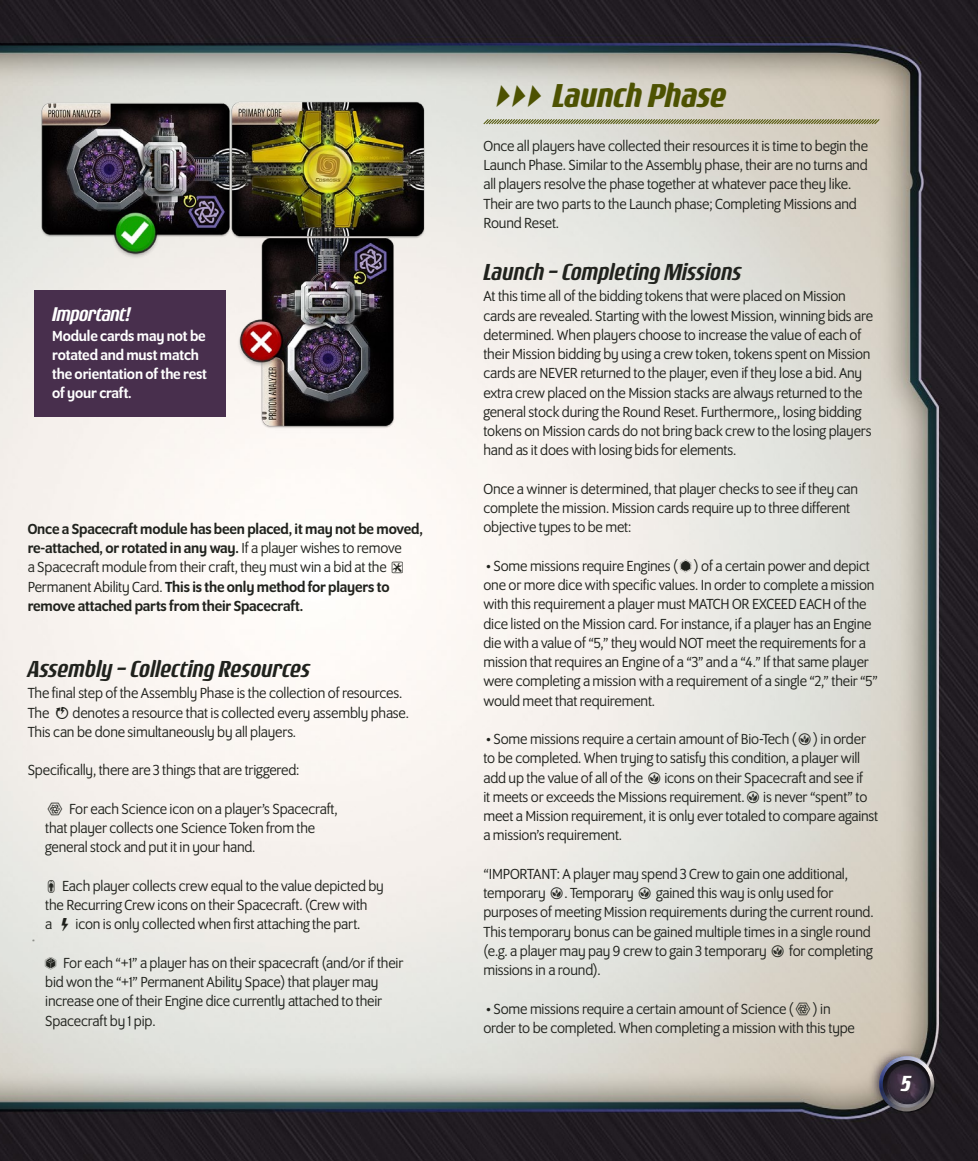
<style>
.page{position:relative;width:978px;height:1161px;background:#fff}
.page>*{position:absolute;margin:0;border:0;box-sizing:border-box;transform-origin:0 0}
.t1{font:italic 700 35px "Rogue Sans";letter-spacing:-.01em;color:#4d5202}
.t2{font:italic 500 24.5px "Rogue Sans";color:#20221d}
.t3{font:italic 700 23.1px "Rogue Sans";color:#fff;scale:.91 1}
.t4{font:italic 500 21px "Rogue Sans";letter-spacing:-.025em;color:#fff}
.t5{font:15.75px/19.2px "Program OT";letter-spacing:-.01em;color:#20221d}
.t6{font:500 15.75px/19.2px "Program OT";letter-spacing:-.01em;color:#20221d}
.t7{font:500 15.75px/19.2px "Program OT";letter-spacing:-.01em;color:#fff}
.s1{font-weight:400}
</style>
<div class="page">
<img style="left:0;top:0;width:977px;height:1161px">
<img style="left:878px;top:1056px;width:56px;height:55px">
<img style="left:882px;top:1060px;width:48px;height:47px;border-radius:24px">
<div style="left:897px;top:1074px;width:18px;height:22px;background:#20221d;opacity:.75"></div>
<svg style="left:482px;top:118px;width:398px;height:7px;background:#a8a886"></svg>
<img style="left:17px;top:40px;width:435px;height:432px">
<div style="left:35px;top:290px;width:191px;height:50px;background:#482f4d"></div>
<div style="left:35px;top:314px;width:191px;height:103px;background:#482f4d"></div>
<svg style="left:56px;top:706px;width:12px;height:12px"></svg>
<svg style="left:48px;top:802px;width:14px;height:13px"></svg>
<svg style="left:62px;top:918px;width:6px;height:13px"></svg>
<svg style="left:33px;top:939px;width:23px;height:30px"></svg>
<svg style="left:680px;top:559px;width:11px;height:13px"></svg>
<svg style="left:798px;top:733px;width:12px;height:12px"></svg>
<svg style="left:648px;top:771px;width:12px;height:13px"></svg>
<svg style="left:747px;top:791px;width:12px;height:12px"></svg>
<svg style="left:550px;top:887px;width:12px;height:12px"></svg>
<svg style="left:638px;top:887px;width:12px;height:12px"></svg>
<svg style="left:771px;top:945px;width:12px;height:12px"></svg>
<svg style="left:795px;top:1002px;width:15px;height:13px"></svg>
<h3 class="t4" style="left:52px;top:302px;width:80px">Important!</h3>
<p class="t7" style="left:52px;top:326px;width:156px">Module cards may not be rotated and must match the orientation of the rest of your craft.</p>
<p class="t6" style="left:28px;top:519px;width:396px">Once a Spacecraft module has been placed, it may not be moved, re-attached, or rotated in any way. <span class="s1">If a player wishes to remove<br>a Spacecraft module from their craft, they must win a bid at the</span> ▼ <span class="s1">Permanent Ability Card.</span> This is the only method for players to remove attached parts from their Spacecraft.</p>
<h2 class="t2" style="left:28px;top:655px;width:284px">Assembly - Collecting Resources</h2>
<p class="t5" style="left:28px;top:684px;width:376px">The final step of the Assembly Phase is the collection of resources.<br>The</p>
<p class="t5" style="left:28px;top:703px;width:383px;text-indent:45px">denotes a resource that is collected every assembly phase.<br>This can be done simultaneously by all players.</p>
<p class="t5" style="left:28px;top:760px;width:273px">Specifically, there are 3 things that are triggered:</p>
<p class="t5" style="left:45px;top:799px;width:294px;text-indent:24px">For each Science icon on a player’s Spacecraft, that player collects one Science Token from the general stock and put it in your hand.</p>
<p class="t5" style="left:45px;top:876px;width:340px">❑ Each player collects crew equal to the value depicted by the Recurring Crew icons on their Spacecraft. (Crew with<br>a</p>
<p class="t5" style="left:75px;top:914px;width:286px">icon is only collected when first attaching the part.</p>
<p class="t5" style="left:45px;top:953px;width:359px;text-indent:18px">For each “+1” a player has on their spacecraft (and/or if their bid won the “+1” Permanent Ability Space) that player may increase one of their Engine dice currently attached to their Spacecraft by 1 pip.</p>
<h1 class="t1" style="left:483px;top:75px;width:244px">✔✔✔Launch Phase</h1>
<p class="t5" style="left:483px;top:136px;width:386px">Once all players have collected their resources it is time to begin the Launch Phase. Similar to the Assembly phase, their are no turns and all players resolve the phase together at whatever pace they like.<br>Their are two parts to the Launch phase; Completing Missions and Round Reset.</p>
<h2 class="t2" style="left:483px;top:258px;width:259px">Launch - Completing Missions</h2>
<p class="t5" style="left:483px;top:287px;width:391px">At this time all of the bidding tokens that were placed on Mission cards are revealed. Starting with the lowest Mission, winning bids are determined. When players choose to increase the value of each of their Mission bidding by using a crew token, tokens spent on Mission cards are NEVER returned to the player, even if they lose a bid. Any extra crew placed on the Mission stacks are always returned to the general stock during the Round Reset. Furthermore,, losing bidding tokens on Mission cards do not bring back crew to the losing players hand as it does with losing bids for elements.</p>
<p class="t5" style="left:483px;top:479px;width:376px">Once a winner is determined, that player checks to see if they can complete the mission. Mission cards require up to three different objective types to be met:</p>
<p class="t5" style="left:483px;top:556px;width:396px">• Some missions require Engines ( ) of a certain power and depict one or more dice with specific values. In order to complete a mission with this requirement a player must MATCH OR EXCEED EACH of the dice listed on the Mission card. For instance, if a player has an Engine die with a value of “5,” they would NOT meet the requirements for a mission that requires an Engine of a “3” and a “4.” If that same player were completing a mission with a requirement of a single “2,” their “5” would meet that requirement.</p>
<p class="t5" style="left:483px;top:729px;width:384px">• Some missions require a certain amount of Bio-Tech ( ) in order to be completed. When trying to satisfy this condition, a player will add up the value of all of the</p>
<p class="t5" style="left:483px;top:768px;width:396px;text-indent:181px">icons on their Spacecraft and see if<br>it meets or exceeds the Missions requirement. is never “spent” to meet a Mission requirement, it is only ever totaled to compare against a mission’s requirement.</p>
<p class="t5" style="left:483px;top:864px;width:366px">“IMPORTANT: A player may spend 3 Crew to gain one additional, temporary . Temporary</p>
<p class="t5" style="left:483px;top:883px;width:391px;text-indent:173px">gained this way is only used for purposes of meeting Mission requirements during the current round.<br>This temporary bonus can be gained multiple times in a single round (e.g. a player may pay 9 crew to gain 3 temporary</p>
<p class="t5" style="left:789px;top:941px;width:85px">for completing</p>
<p class="t5" style="left:483px;top:960px;width:119px">missions in a round).</p>
<p class="t5" style="left:486px;top:999px;width:309px">• Some missions require a certain amount of Science (</p>
<p class="t5" style="left:483px;top:999px;width:373px;text-indent:330px">) in order to be completed. When completing a mission with this type</p>
<h3 class="t3" style="left:900px;top:1070px;width:12px">5</h3>
</div>
